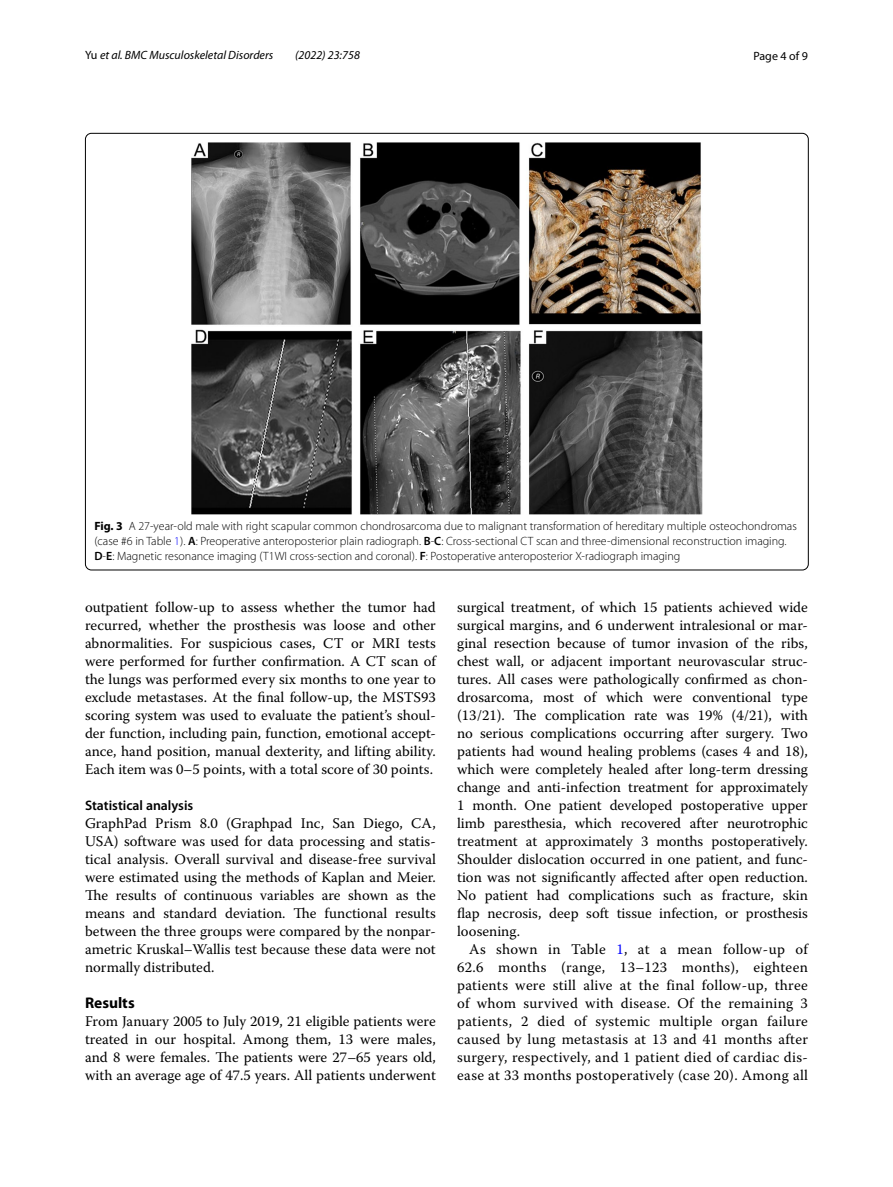
<style>
.page{position:relative;width:893px;height:1187px;background:#fff}
.page>*{position:absolute;margin:0;border:0;box-sizing:border-box;transform-origin:0 0}
.t1{font:700 15.45px "Myriad Pro";color:#000}
.t2{font:14.7px/18px "Warnock Pro";color:#000;text-align:justify}
.t3{font:600 13.8px "Myriad Pro";color:#000}
.t4{font:300 12px/15px "Myriad Pro";color:#000}
.t5{font:italic 12px "Myriad Pro";color:#000}
.t6{font:12px "Myriad Pro";color:#000}
.s1{font-style:normal}
.s2{font-weight:700}
.s3{color:#00f}
.s4{font-weight:600}
</style>
<div class="page">
<img style="left:192px;top:142px;width:510px;height:372px">
<p class="t5" style="left:85px;top:48px;width:190px"><span class="s1">Yu</span> et al. BMC Musculoskeletal Disorders</p>
<p class="t5" style="left:295px;top:48px;width:66px">(2022) 23:758</p>
<p class="t6" style="left:753px;top:48px;width:56px">Page 4 of 9</p>
<p class="t4" style="left:94px;top:518px;width:704px"><span class="s2">Fig. 3</span> A 27-year-old male with right scapular common chondrosarcoma due to malignant transformation of hereditary multiple osteochondromas (case #6 in Table <span class="s3">1</span>). <span class="s4">A</span>: Preoperative anteroposterior plain radiograph. <span class="s4">B</span>-<span class="s4">C</span>: Cross-sectional CT scan and three-dimensional reconstruction imaging.<br><span class="s4">D</span>-<span class="s4">E</span>: Magnetic resonance imaging (T1WI cross-section and coronal). <span class="s4">F</span>: Postoperative anteroposterior X-radiograph imaging</p>
<p class="t2" style="left:85px;top:597px;width:352px">outpatient follow-up to assess whether the tumor had recurred, whether the prosthesis was loose and other abnormalities. For suspicious cases, CT or MRI tests were performed for further confirmation. A CT scan of the lungs was performed every six months to one year to exclude metastases. At the final follow-up, the MSTS93 scoring system was used to evaluate the patient’s shoul&shy;der function, including pain, function, emotional accept&shy;ance, hand position, manual dexterity, and lifting ability.<br>Each item was 0–5 points, with a total score of 30 points.</p>
<p class="t3" style="left:85px;top:796px;width:110px">Statistical analysis</p>
<p class="t2" style="left:85px;top:813px;width:352px">GraphPad Prism 8.0 (Graphpad Inc, San Diego, CA, USA) software was used for data processing and statis&shy;tical analysis. Overall survival and disease-free survival were estimated using the methods of Kaplan and Meier.<br>The results of continuous variables are shown as the means and standard deviation. The functional results between the three groups were compared by the nonpar&shy;ametric Kruskal–Wallis test because these data were not normally distributed.</p>
<p class="t1" style="left:85px;top:992px;width:51px">Results</p>
<p class="t2" style="left:85px;top:1011px;width:352px">From January 2005 to July 2019, 21 eligible patients were treated in our hospital. Among them, 13 were males, and 8 were females. The patients were 27–65 years old, with an average age of 47.5 years. All patients underwent</p>
<p class="t2" style="left:457px;top:597px;width:352px">surgical treatment, of which 15 patients achieved wide surgical margins, and 6 underwent intralesional or mar&shy;ginal resection because of tumor invasion of the ribs, chest wall, or adjacent important neurovascular struc&shy;tures. All cases were pathologically confirmed as chon&shy;drosarcoma, most of which were conventional type (13/21). The complication rate was 19% (4/21), with no serious complications occurring after surgery. Two patients had wound healing problems (cases 4 and 18), which were completely healed after long-term dressing change and anti-infection treatment for approximately 1 month. One patient developed postoperative upper limb paresthesia, which recovered after neurotrophic treatment at approximately 3 months postoperatively.<br>Shoulder dislocation occurred in one patient, and func&shy;tion was not significantly affected after open reduction.<br>No patient had complications such as fracture, skin flap necrosis, deep soft tissue infection, or prosthesis loosening.</p>
<p class="t2" style="left:457px;top:939px;width:352px;text-indent:12px">As shown in Table <span class="s3">1</span>, at a mean follow-up of 62.6 months (range, 13–123 months), eighteen patients were still alive at the final follow-up, three of whom survived with disease. Of the remaining 3 patients, 2 died of systemic multiple organ failure caused by lung metastasis at 13 and 41 months after surgery, respectively, and 1 patient died of cardiac dis&shy;ease at 33 months postoperatively (case 20). Among all</p>
</div>
